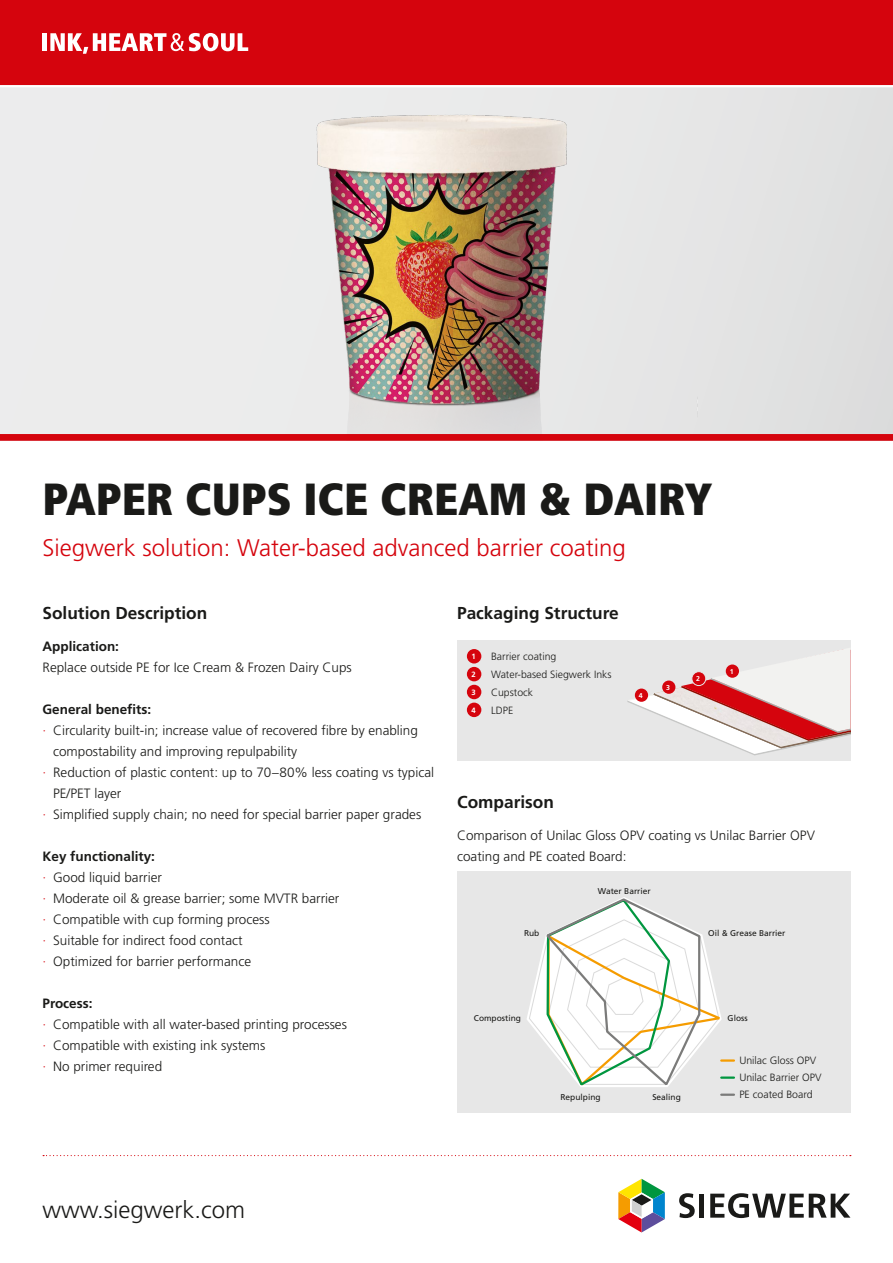
<style>
.page{position:relative;width:893px;height:1263px;background:#fff}
.page>*{position:absolute;margin:0;border:0;box-sizing:border-box;transform-origin:0 0}
.t1{font:900 condensed 45px "Frutiger LT Pro";color:#1a1a18}
.t2{font:300 24px "Frutiger LT Pro";color:#d5040d}
.t3{font:300 24px "Frutiger LT Pro";color:#1a1a18}
.t4{font:700 17.25px "Frutiger LT Pro";color:#1a1a18}
.t5{font:300 13.5px/21px "Frutiger LT Pro";color:#1a1a18}
.t6{font:700 13.5px "Frutiger LT Pro";color:#1a1a18}
.t7{font:300 10.5px/17.9px "Frutiger LT Pro";color:#1a1a18}
.t8{font:8.4px "Frutiger LT Pro";color:#1a1a18}
.t9{font:700 7.65px "Frutiger LT Pro";color:#fff}
.t10{font:700 7.05px "Frutiger LT Pro";color:#fff}
.s1{color:#d5040d}
.s2{font-weight:700}
</style>
<div class="page">
<div style="left:457px;top:871px;width:393px;height:242px;background:#e7e7e7"></div>
<div style="left:0;top:82px;width:893px;height:359px;background:linear-gradient(to bottom,#e8e8e8,#e5e6e6)"></div>
<img style="left:191px;top:87px;width:507px;height:347px">
<div style="left:457px;top:640px;width:393px;height:121px;background:#e7e7e7"></div>
<svg style="left:627px;top:648px;width:223px;height:107px"></svg>
<div style="left:726px;top:664px;width:13px;height:14px;background:#d5040d;border-radius:50%"></div>
<div style="left:692px;top:672px;width:14px;height:13px;background:#d5040d;border-radius:50%"></div>
<div style="left:691px;top:671px;width:15px;height:15px;border:1px solid #e7e7e7;border-radius:50%"></div>
<div style="left:662px;top:680px;width:13px;height:14px;background:#d5040d;border-radius:50%"></div>
<div style="left:635px;top:688px;width:13px;height:14px;background:#d5040d;border-radius:50%"></div>
<div style="left:0;top:0;width:893px;height:85px;background:#d5040d"></div>
<hr style="left:43px;top:33px;width:4px;height:18px;background:#fff">
<svg style="left:50px;top:33px;width:198px;height:21px"></svg>
<hr style="left:0;top:85px;width:893px;height:2px;background:#fff">
<div style="left:0;top:434px;width:893px;height:7px;background:#d5040d"></div>
<div style="left:467px;top:649px;width:14px;height:14px;background:#d5040d;border-radius:50%"></div>
<div style="left:467px;top:667px;width:14px;height:14px;background:#d5040d;border-radius:50%"></div>
<div style="left:467px;top:685px;width:14px;height:14px;background:#d5040d;border-radius:50%"></div>
<div style="left:467px;top:703px;width:14px;height:14px;background:#d5040d;border-radius:50%"></div>
<svg style="left:43px;top:1155px;width:808px;height:1px"></svg>
<svg style="left:618px;top:1178px;width:47px;height:55px"></svg>
<svg style="left:679px;top:1193px;width:16px;height:25px"></svg>
<div style="left:699px;top:1194px;width:5px;height:24px;background:#1a1a18"></div>
<svg style="left:710px;top:1193px;width:140px;height:25px"></svg>
<svg style="left:527px;top:897px;width:207px;height:199px"></svg>
<h1 class="t1" style="left:43px;top:471px;width:671px">PAPER CUPS ICE CREAM &amp; DAIRY</h1>
<h2 class="t2" style="left:43px;top:534px;width:585px">Siegwerk solution: Water-based advanced barrier coating</h2>
<p class="t4" style="left:43px;top:603px;width:166px">Solution Description</p>
<p class="t6" style="left:43px;top:638px;width:78px">Application:</p>
<p class="t5" style="left:43px;top:657px;width:311px">Replace outside PE for Ice Cream &amp; Frozen Dairy Cups</p>
<p class="t6" style="left:43px;top:701px;width:110px">General benefits:</p>
<p class="t5" style="left:43px;top:720px;width:377px"><span class="s1">·</span> Circularity built-in; increase value of recovered fibre by enabling</p>
<p class="t5" style="left:53px;top:741px;width:246px">compostability and improving repulpability</p>
<p class="t5" style="left:43px;top:762px;width:393px"><span class="s1">·</span> Reduction of plastic content: up to 70–80% less coating vs typical</p>
<p class="t5" style="left:53px;top:783px;width:70px">PE/PET layer</p>
<p class="t5" style="left:43px;top:804px;width:380px"><span class="s1">·</span> Simplified supply chain; no need for special barrier paper grades</p>
<p class="t5" style="left:43px;top:846px;width:298px"><span class="s2">Key functionality:<br></span><span class="s1">·</span> Good liquid barrier<br><span class="s1">·</span> Moderate oil &amp; grease barrier; some MVTR barrier <span class="s1">·</span> Compatible with cup forming process<br><span class="s1">·</span> Suitable for indirect food contact<br><span class="s1">·</span> Optimized for barrier performance</p>
<p class="t5" style="left:43px;top:993px;width:306px"><span class="s2">Process:<br></span><span class="s1">·</span> Compatible with all water-based printing processes <span class="s1">·</span> Compatible with existing ink systems<br><span class="s1">·</span> No primer required</p>
<p class="t4" style="left:457px;top:603px;width:163px">Packaging Structure</p>
<p class="t9" style="left:471px;top:652px;width:6px">1</p>
<p class="t9" style="left:471px;top:670px;width:6px">2</p>
<p class="t9" style="left:471px;top:688px;width:6px">3</p>
<p class="t9" style="left:471px;top:705px;width:6px">4</p>
<p class="t7" style="left:491px;top:647px;width:122px">Barrier coating<br>Water-based Siegwerk Inks<br>Cupstock<br>LDPE</p>
<p class="t10" style="left:639px;top:691px;width:5px">4</p>
<p class="t10" style="left:666px;top:683px;width:5px">3</p>
<p class="t10" style="left:696px;top:675px;width:5px">2</p>
<p class="t10" style="left:730px;top:667px;width:5px">1</p>
<p class="t4" style="left:457px;top:792px;width:98px">Comparison</p>
<p class="t5" style="left:457px;top:825px;width:359px">Comparison of Unilac Gloss OPV coating vs Unilac Barrier OPV coating and PE coated Board:</p>
<p class="t8" style="left:524px;top:928px;width:17px">Rub</p>
<p class="t8" style="left:598px;top:886px;width:54px">Water Barrier</p>
<p class="t8" style="left:708px;top:928px;width:79px">Oil &amp; Grease Barrier</p>
<p class="t8" style="left:474px;top:1013px;width:49px">Composting</p>
<p class="t8" style="left:560px;top:1092px;width:42px">Repulping</p>
<p class="t8" style="left:652px;top:1092px;width:30px">Sealing</p>
<p class="t8" style="left:728px;top:1013px;width:22px">Gloss</p>
<p class="t7" style="left:739px;top:1052px;width:84px;line-height:17.1px">Unilac Gloss OPV<br>Unilac Barrier OPV<br>PE coated Board</p>
<h2 class="t3" style="left:43px;top:1195px;width:204px">www.siegwerk.com</h2>
</div>
